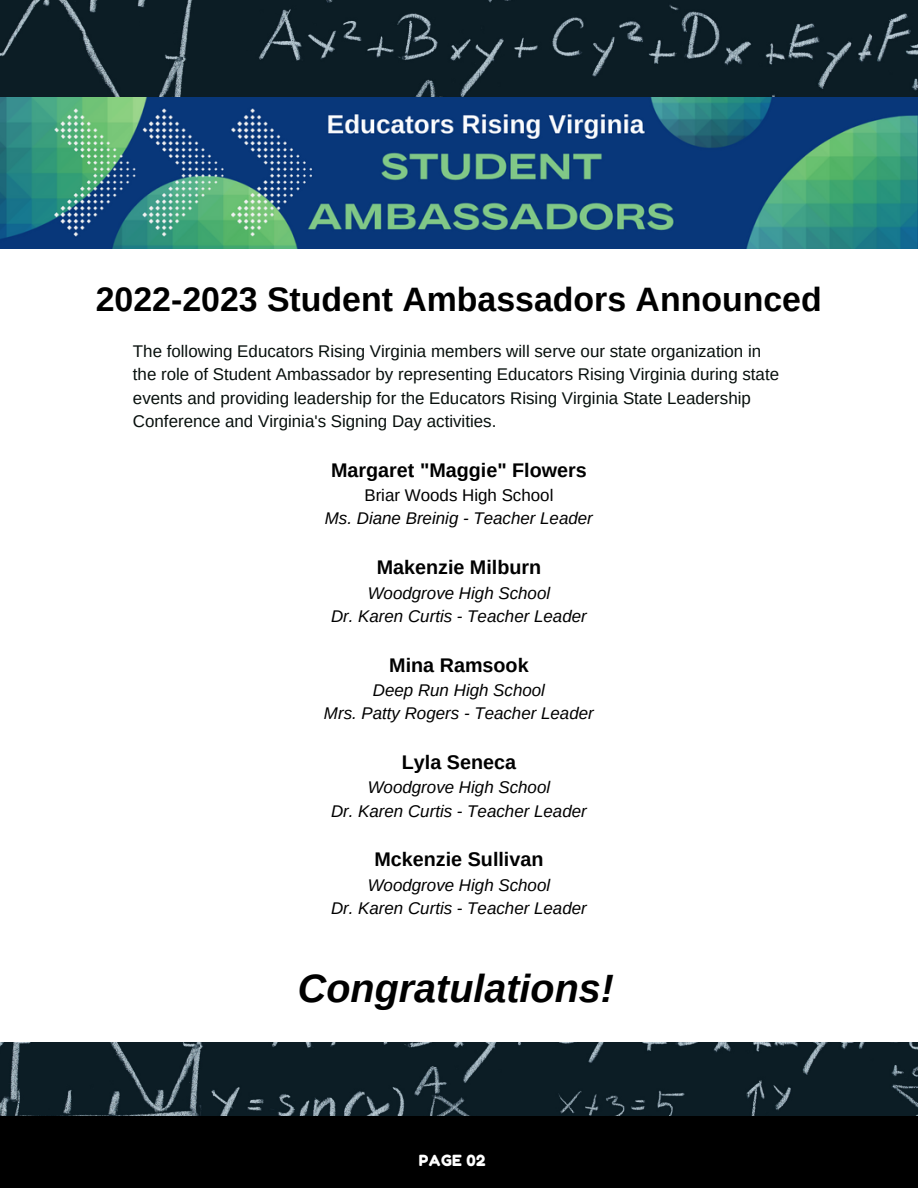
<style>
.page{position:relative;width:918px;height:1188px;background:#fff}
.page>*{position:absolute;margin:0;border:0;box-sizing:border-box;transform-origin:0 0}
.t1{font:italic 700 39.45px "Arimo";color:#000}
.t2{font:700 33.9px "Arimo";color:#000}
.t3{font:700 19.8px "Arimo";color:#000}
.t4{font:16.95px/23.2px "Arimo";color:#070f0c}
.t5{font:italic 16.95px/23.2px "Arimo";color:#000;text-align:center}
.t6{font:16.95px "Arimo";color:#000}
.t7{font:15.3px "Fredoka One";letter-spacing:.02em;color:#fff}
</style>
<div class="page">
<img style="left:0;top:1043px;width:918px;height:73px">
<div style="left:0;top:1116px;width:918px;height:72px;background:#000"></div>
<img style="left:0;top:0;width:918px;height:132px">
<img style="left:0;top:98px;width:917px;height:151px">
<h2 class="t2" style="left:96px;top:281px;width:727px">2022-2023 Student Ambassadors Announced</h2>
<p class="t4" style="left:133px;top:340px;width:648px">The following Educators Rising Virginia members will serve our state organization in the role of Student Ambassador by representing Educators Rising Virginia during state events and providing leadership for the Educators Rising Virginia State Leadership Conference and Virginia's Signing Day activities.</p>
<p class="t3" style="left:331px;top:459px;width:257px">Margaret "Maggie" Flowers</p>
<p class="t6" style="left:364px;top:486px;width:191px">Briar Woods High School</p>
<p class="t5" style="left:325px;top:507px;width:270px">Ms. Diane Breinig - Teacher Leader</p>
<p class="t3" style="left:377px;top:556px;width:166px">Makenzie Milburn</p>
<p class="t5" style="left:331px;top:581px;width:257px">Woodgrove High School<br>Dr. Karen Curtis - Teacher Leader</p>
<p class="t3" style="left:389px;top:654px;width:141px">Mina Ramsook</p>
<p class="t5" style="left:324px;top:678px;width:271px">Deep Run High School<br>Mrs. Patty Rogers - Teacher Leader</p>
<p class="t3" style="left:402px;top:751px;width:116px">Lyla Seneca</p>
<p class="t5" style="left:331px;top:776px;width:257px">Woodgrove High School<br>Dr. Karen Curtis - Teacher Leader</p>
<p class="t3" style="left:375px;top:848px;width:170px">Mckenzie Sullivan</p>
<p class="t5" style="left:331px;top:873px;width:257px">Woodgrove High School<br>Dr. Karen Curtis - Teacher Leader</p>
<h1 class="t1" style="left:298px;top:967px;width:318px">Congratulations!</h1>
<p class="t7" style="left:419px;top:1151px;width:68px">PAGE 02</p>
</div>
